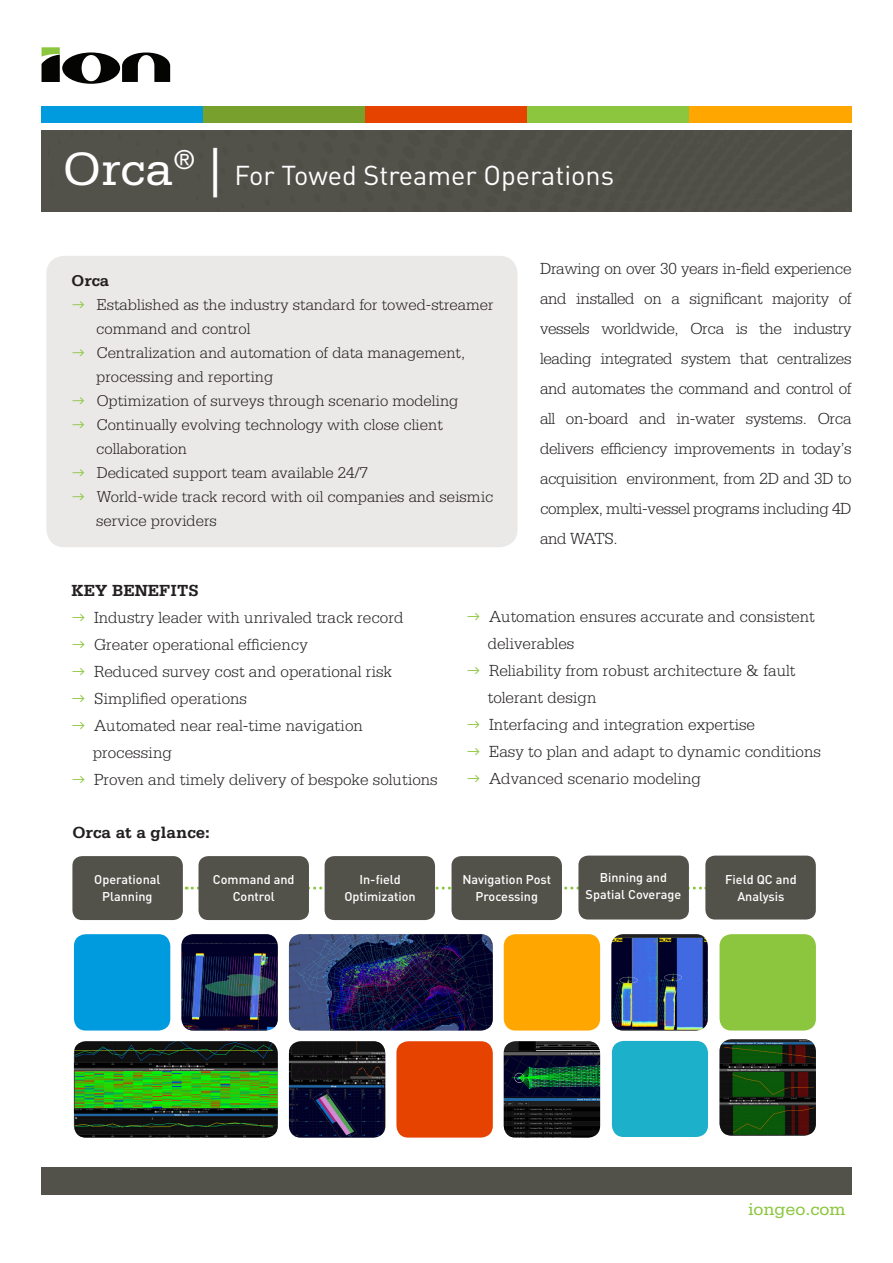
<style>
.page{position:relative;width:893px;height:1263px;background:#fff}
.page>*{position:absolute;margin:0;border:0;box-sizing:border-box;transform-origin:0 0}
.t1{font:27px "DINOT";color:#fff}
.Bullet_text{font:18px "Serifa Std";color:#8bc63e}
.Body_Copy{font:300 16.95px/30px "Serifa Std";color:#231f20}
.Body_Copy-2{font:700 16.95px "Serifa Std";color:#231f20}
.Body_Copy-3{font:300 16.5px/24px "Serifa Std";color:#231f20}
.Body_Copy-4{font:700 16.5px "Serifa Std";color:#231f20}
.Body_Copy-5{font:500 12.6px "DINOT";color:#fff}
.s1{font-family:"Serifa Std";font-size:49.5px}
.s2{font-family:"PF Din Text Pro";color:#8bc63e}
</style>
<div class="page">
<div style="left:41px;top:107px;width:163px;height:16px;background:#009bde"></div>
<div style="left:203px;top:107px;width:163px;height:16px;background:#77a02d"></div>
<div style="left:365px;top:107px;width:163px;height:16px;background:#e74300"></div>
<div style="left:527px;top:107px;width:163px;height:16px;background:#8bc63e"></div>
<div style="left:689px;top:107px;width:163px;height:16px;background:#ffa700"></div>
<svg style="left:42px;top:47px;width:128px;height:37px"></svg>
<div style="left:43px;top:130px;width:809px;height:81px;background:#53524a"></div>
<div style="left:537px;top:130px;width:314px;height:45px;background:#4f4e46"></div>
<div style="left:42px;top:1167px;width:810px;height:27px;background:#53524a"></div>
<div style="left:46px;top:256px;width:472px;height:291px;background:#ebe8e8;border-radius:18px"></div>
<svg style="left:186px;top:886px;width:519px;height:3px"></svg>
<div style="left:72px;top:856px;width:111px;height:64px;background:#53524a;border-radius:10px"></div>
<div style="left:198px;top:856px;width:111px;height:64px;background:#53524a;border-radius:10px"></div>
<div style="left:325px;top:856px;width:110px;height:64px;background:#53524a;border-radius:10px"></div>
<div style="left:705px;top:855px;width:111px;height:64px;background:#53524a;border-radius:10px"></div>
<div style="left:578px;top:855px;width:111px;height:64px;background:#53524a;border-radius:10px"></div>
<div style="left:451px;top:856px;width:111px;height:64px;background:#53524a;border-radius:10px"></div>
<div style="left:74px;top:934px;width:96px;height:96px;background:#009bde;border-radius:12px"></div>
<img style="left:181px;top:934px;width:97px;height:96px">
<img style="left:289px;top:934px;width:204px;height:96px">
<div style="left:504px;top:934px;width:96px;height:96px;background:#ffa700;border-radius:12px"></div>
<div style="left:396px;top:1041px;width:97px;height:96px;background:#e74300;border-radius:12px"></div>
<img style="left:504px;top:1041px;width:96px;height:96px">
<img style="left:74px;top:1041px;width:204px;height:96px">
<div style="left:719px;top:934px;width:97px;height:96px;background:#8bc63e;border-radius:12px"></div>
<img style="left:719px;top:1039px;width:97px;height:97px">
<img style="left:289px;top:1041px;width:96px;height:96px">
<img style="left:611px;top:934px;width:97px;height:96px">
<div style="left:612px;top:1041px;width:96px;height:96px;background:#1cb0ca;border-radius:12px"></div>
<p class="t1" style="left:63px;top:157px;width:553px"><span class="s1">Orca</span><sup>®</sup> <span class="s1">|</span> For Towed Streamer Operations</p>
<p class="Body_Copy-4" style="left:72px;top:271px;width:39px">Orca</p>
<p class="Body_Copy-3" style="left:96px;top:293px;width:399px;text-indent:-25px"><span class="s2">→</span> Established as the industry standard for towed-streamer command and control</p>
<p class="Body_Copy-3" style="left:96px;top:341px;width:370px;text-indent:-25px"><span class="s2">→</span> Centralization and automation of data management, processing and reporting</p>
<p class="Body_Copy-3" style="left:72px;top:389px;width:388px"><span class="s2">→</span> Optimization of surveys through scenario modeling</p>
<p class="Body_Copy-3" style="left:96px;top:413px;width:348px;text-indent:-25px"><span class="s2">→</span> Continually evolving technology with close client collaboration</p>
<p class="Body_Copy-3" style="left:72px;top:461px;width:298px"><span class="s2">→</span> Dedicated support team available 24/7</p>
<p class="Body_Copy-3" style="left:96px;top:485px;width:399px;text-indent:-25px"><span class="s2">→</span> World-wide track record with oil companies and seismic service providers</p>
<p class="Body_Copy" style="left:540px;top:254px;width:313px;text-align:justify">Drawing on over 30 years in-field experience and installed on a significant majority of vessels worldwide, Orca is the industry leading integrated system that centralizes and automates the command and control of all on-board and in-water systems. Orca delivers efficiency improvements in today’s acquisition environment, from 2D and 3D to complex, multi-vessel programs including 4D</p>
<p class="Body_Copy" style="left:540px;top:524px;width:79px">and WATS.</p>
<p class="Body_Copy-2" style="left:72px;top:581px;width:129px">KEY BENEFITS</p>
<p class="Body_Copy" style="left:72px;top:603px;width:333px"><span class="s2">→</span> Industry leader with unrivaled track record</p>
<p class="Body_Copy" style="left:72px;top:630px;width:238px"><span class="s2">→</span> Greater operational efficiency</p>
<p class="Body_Copy" style="left:72px;top:657px;width:322px"><span class="s2">→</span> Reduced survey cost and operational risk</p>
<p class="Body_Copy" style="left:72px;top:684px;width:177px"><span class="s2">→</span> Simplified operations</p>
<p class="Body_Copy" style="left:93px;top:712px;width:272px;line-height:27px;text-indent:-21px"><span class="s2">→</span> Automated near real-time navigation processing</p>
<p class="Body_Copy" style="left:72px;top:765px;width:368px"><span class="s2">→</span> Proven and timely delivery of bespoke solutions</p>
<p class="Body_Copy-2" style="left:72px;top:822px;width:139px">Orca at a glance:</p>
<p class="Body_Copy-5" style="left:94px;top:871px;width:68px">Operational</p>
<p class="Body_Copy-5" style="left:102px;top:888px;width:52px">Planning</p>
<p class="Body_Copy-5" style="left:213px;top:871px;width:83px">Command and</p>
<p class="Body_Copy-5" style="left:233px;top:888px;width:44px">Control</p>
<p class="Body_Copy-5" style="left:359px;top:871px;width:43px">In-field</p>
<p class="Body_Copy-5" style="left:344px;top:888px;width:73px">Optimization</p>
<p class="Body_Copy" style="left:488px;top:603px;width:329px;line-height:27px;text-indent:-21px"><span class="s2">→</span> Automation ensures accurate and consistent deliverables</p>
<p class="Body_Copy" style="left:488px;top:657px;width:309px;line-height:27px;text-indent:-21px"><span class="s2">→</span> Reliability from robust architecture &amp; fault tolerant design</p>
<p class="Body_Copy" style="left:466px;top:709px;width:290px"><span class="s2">→</span> Interfacing and integration expertise</p>
<p class="Body_Copy" style="left:466px;top:736px;width:356px"><span class="s2">→</span> Easy to plan and adapt to dynamic conditions</p>
<p class="Body_Copy" style="left:466px;top:763px;width:236px"><span class="s2">→</span> Advanced scenario modeling</p>
<p class="Body_Copy-5" style="left:462px;top:871px;width:90px">Navigation Post</p>
<p class="Body_Copy-5" style="left:475px;top:888px;width:64px">Processing</p>
<p class="Body_Copy-5" style="left:600px;top:869px;width:69px">Binning and</p>
<p class="Body_Copy-5" style="left:586px;top:886px;width:97px">Spatial Coverage</p>
<p class="Body_Copy-5" style="left:725px;top:871px;width:73px">Field QC and</p>
<p class="Body_Copy-5" style="left:737px;top:888px;width:49px">Analysis</p>
<p class="Bullet_text" style="left:749px;top:1199px;width:99px">iongeo.com</p>
</div>
